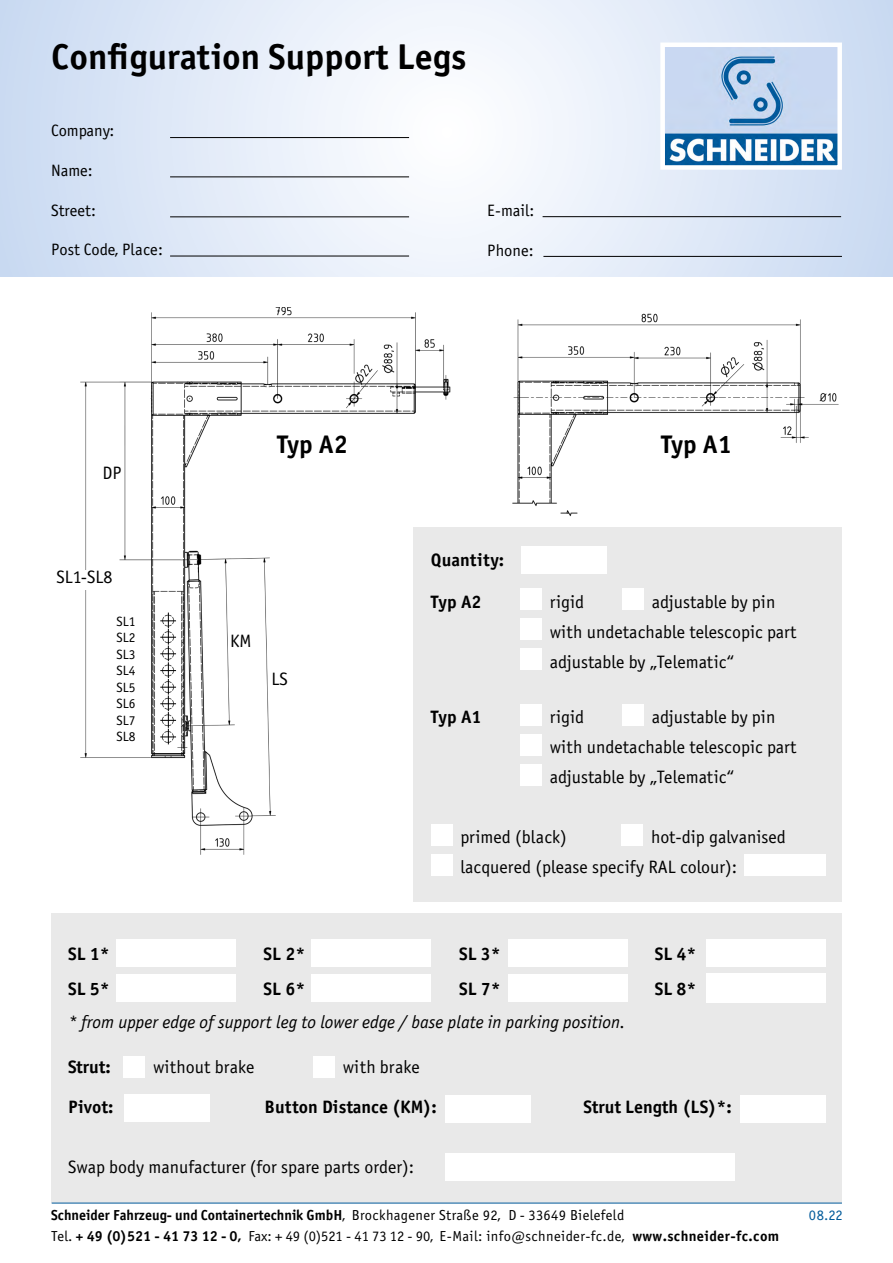
<style>
.page{position:relative;width:893px;height:1263px;background:#fff}
.page>*{position:absolute;margin:0;border:0;box-sizing:border-box;transform-origin:0 0}
.t1{font:36px "Officina Sans Bold ITC";color:#000}
.t2{font:25.5px "Officina Sans Bold ITC";color:#000}
.t3{font:18px/30px "Officina Sans Book ITC";color:#000}
.t4{font:18px "Officina Sans Bold ITC";color:#000}
.t5{font:italic 18px "Officina Sans Book ITC";color:#000}
.t6{font:16.5px "Officina Sans Book ITC";color:#000}
.t7{font:14.55px "Officina Sans Book ITC";letter-spacing:.025em;color:#000}
.t8{font:14.55px "Officina Sans Bold ITC";color:#000}
.t9{font:14.55px "Officina Sans Book ITC";color:#005a9a}
.t10{font:13.5px/16.5px "Officina Sans Book ITC";color:#000;text-align:justify}
.s1{font-family:"Officina Sans Book ITC"}
.s2{font-family:"Officina Sans Bold ITC"}
</style>
<div class="page">
<div style="left:51px;top:913px;width:791px;height:289px;background:#e9e9e9"></div>
<svg style="left:0;top:0;width:893px;height:276px"></svg>
<img style="left:665px;top:48px;width:172px;height:117px">
<div style="left:660px;top:43px;width:182px;height:127px;border:4px solid #fff"></div>
<hr style="left:52px;top:1203px;width:790px;height:1px;background:#005a9a">
<div style="left:124px;top:1057px;width:21px;height:21px;background:#fff"></div>
<div style="left:313px;top:1057px;width:22px;height:21px;background:#fff"></div>
<img style="left:80px;top:307px;width:759px;height:550px">
<div style="left:414px;top:527px;width:428px;height:374px;background:#e9e9e9"></div>
<div style="left:520px;top:588px;width:21px;height:22px;background:#fff"></div>
<div style="left:622px;top:588px;width:21px;height:22px;background:#fff"></div>
<div style="left:520px;top:618px;width:21px;height:22px;background:#fff"></div>
<div style="left:520px;top:648px;width:21px;height:22px;background:#fff"></div>
<div style="left:520px;top:704px;width:21px;height:21px;background:#fff"></div>
<div style="left:622px;top:704px;width:21px;height:21px;background:#fff"></div>
<div style="left:520px;top:734px;width:21px;height:21px;background:#fff"></div>
<div style="left:520px;top:764px;width:21px;height:21px;background:#fff"></div>
<div style="left:431px;top:824px;width:21px;height:21px;background:#fff"></div>
<div style="left:621px;top:824px;width:22px;height:21px;background:#fff"></div>
<div style="left:431px;top:854px;width:21px;height:21px;background:#fff"></div>
<div style="left:117px;top:939px;width:119px;height:27px;background:#fff"></div>
<div style="left:117px;top:974px;width:119px;height:28px;background:#fff"></div>
<div style="left:311px;top:939px;width:119px;height:27px;background:#fff"></div>
<div style="left:311px;top:974px;width:119px;height:28px;background:#fff"></div>
<div style="left:508px;top:939px;width:119px;height:27px;background:#fff"></div>
<div style="left:508px;top:974px;width:119px;height:28px;background:#fff"></div>
<div style="left:707px;top:939px;width:119px;height:27px;background:#fff"></div>
<div style="left:707px;top:973px;width:119px;height:30px;background:#fff"></div>
<div style="left:125px;top:1094px;width:85px;height:27px;background:#fff"></div>
<div style="left:521px;top:546px;width:85px;height:28px;background:#fff"></div>
<div style="left:446px;top:1153px;width:289px;height:28px;background:#fff"></div>
<svg style="left:160px;top:612px;width:16px;height:132px"></svg>
<div style="left:446px;top:1095px;width:85px;height:28px;background:#fff"></div>
<div style="left:741px;top:1095px;width:85px;height:28px;background:#fff"></div>
<div style="left:744px;top:855px;width:82px;height:21px;background:#fff"></div>
<div style="left:57px;top:570px;width:57px;height:19px;background:#fff"></div>
<hr style="left:170px;top:137px;width:239px;height:1px;background:#000">
<hr style="left:170px;top:177px;width:239px;height:1px;background:#000">
<hr style="left:170px;top:217px;width:239px;height:1px;background:#000">
<hr style="left:170px;top:256px;width:239px;height:1px;background:#000">
<hr style="left:543px;top:256px;width:299px;height:1px;background:#000">
<hr style="left:543px;top:216px;width:298px;height:1px;background:#000">
<h1 class="t1" style="left:51px;top:34px;width:417px">Configuration Support Legs</h1>
<p class="t6" style="left:51px;top:121px;width:65px">Company:</p>
<p class="t6" style="left:51px;top:161px;width:43px">Name:</p>
<p class="t6" style="left:51px;top:200px;width:46px">Street:</p>
<p class="t6" style="left:51px;top:240px;width:113px">Post Code, Place:</p>
<p class="t6" style="left:487px;top:201px;width:49px">E-mail:</p>
<p class="t6" style="left:487px;top:241px;width:48px">Phone:</p>
<p class="t3" style="left:103px;top:458px;width:21px">DP</p>
<p class="t3" style="left:57px;top:562px;width:57px">SL1-SL8</p>
<p class="t10" style="left:117px;top:613px;width:20px">SL1<br>SL2<br>SL3<br>SL4<br>SL5<br>SL6<br>SL7<br>SL8</p>
<h2 class="t2" style="left:277px;top:428px;width:72px">Typ A2</h2>
<h2 class="t2" style="left:661px;top:428px;width:72px">Typ A1</h2>
<p class="t3" style="left:230px;top:626px;width:23px">KM</p>
<p class="t3" style="left:272px;top:664px;width:18px">LS</p>
<p class="t4" style="left:431px;top:548px;width:75px">Quantity:</p>
<p class="t4" style="left:431px;top:590px;width:52px">Typ A2</p>
<p class="t3" style="left:550px;top:586px;width:36px">rigid</p>
<p class="t3" style="left:550px;top:586px;width:248px;text-indent:102px">adjustable by pin with undetachable telescopic part adjustable by „Telematic“</p>
<p class="t4" style="left:431px;top:706px;width:52px">Typ A1</p>
<p class="t3" style="left:550px;top:702px;width:36px">rigid</p>
<p class="t3" style="left:550px;top:702px;width:248px;text-indent:102px">adjustable by pin with undetachable telescopic part adjustable by „Telematic“</p>
<p class="t3" style="left:461px;top:822px;width:108px">primed (black)</p>
<p class="t3" style="left:461px;top:822px;width:327px;text-indent:191px">hot-dip galvanised lacquered (please specify RAL colour):</p>
<p class="t4" style="left:68px;top:943px;width:43px">SL 1*</p>
<p class="t4" style="left:264px;top:943px;width:43px">SL 2*</p>
<p class="t4" style="left:459px;top:943px;width:43px">SL 3*</p>
<p class="t4" style="left:655px;top:943px;width:43px">SL 4*</p>
<p class="t4" style="left:68px;top:977px;width:43px">SL 5*</p>
<p class="t4" style="left:264px;top:977px;width:43px">SL 6*</p>
<p class="t4" style="left:459px;top:977px;width:43px">SL 7*</p>
<p class="t4" style="left:655px;top:977px;width:43px">SL 8*</p>
<p class="t5" style="left:68px;top:1012px;width:559px">* from upper edge of support leg to lower edge / base plate in parking position.</p>
<p class="t4" style="left:68px;top:1055px;width:44px">Strut:</p>
<p class="t3" style="left:153px;top:1052px;width:103px">without brake</p>
<p class="t3" style="left:343px;top:1052px;width:78px">with brake</p>
<p class="t4" style="left:68px;top:1096px;width:47px">Pivot:</p>
<p class="t4" style="left:265px;top:1096px;width:174px">Button Distance (KM):</p>
<p class="t4" style="left:583px;top:1096px;width:150px">Strut Length (LS)*:</p>
<p class="t3" style="left:68px;top:1152px;width:348px">Swap body manufacturer (for spare parts order):</p>
<p class="t8" style="left:51px;top:1206px;width:575px">Schneider Fahrzeug- und Containertechnik GmbH<span class="s1">, Brockhagener Straße 92, D - 33649 Bielefeld</span></p>
<p class="t9" style="left:809px;top:1206px;width:35px">08.22</p>
<p class="t7" style="left:51px;top:1228px;width:730px">Tel. <span class="s2">+ 49 (0)521 - 41 73 12 - 0,</span> Fax: + 49 (0)521 - 41 73 12 - 90, E-Mail: info@schneider-fc.de, <span class="s2">www.schneider-fc.com</span></p>
</div>
